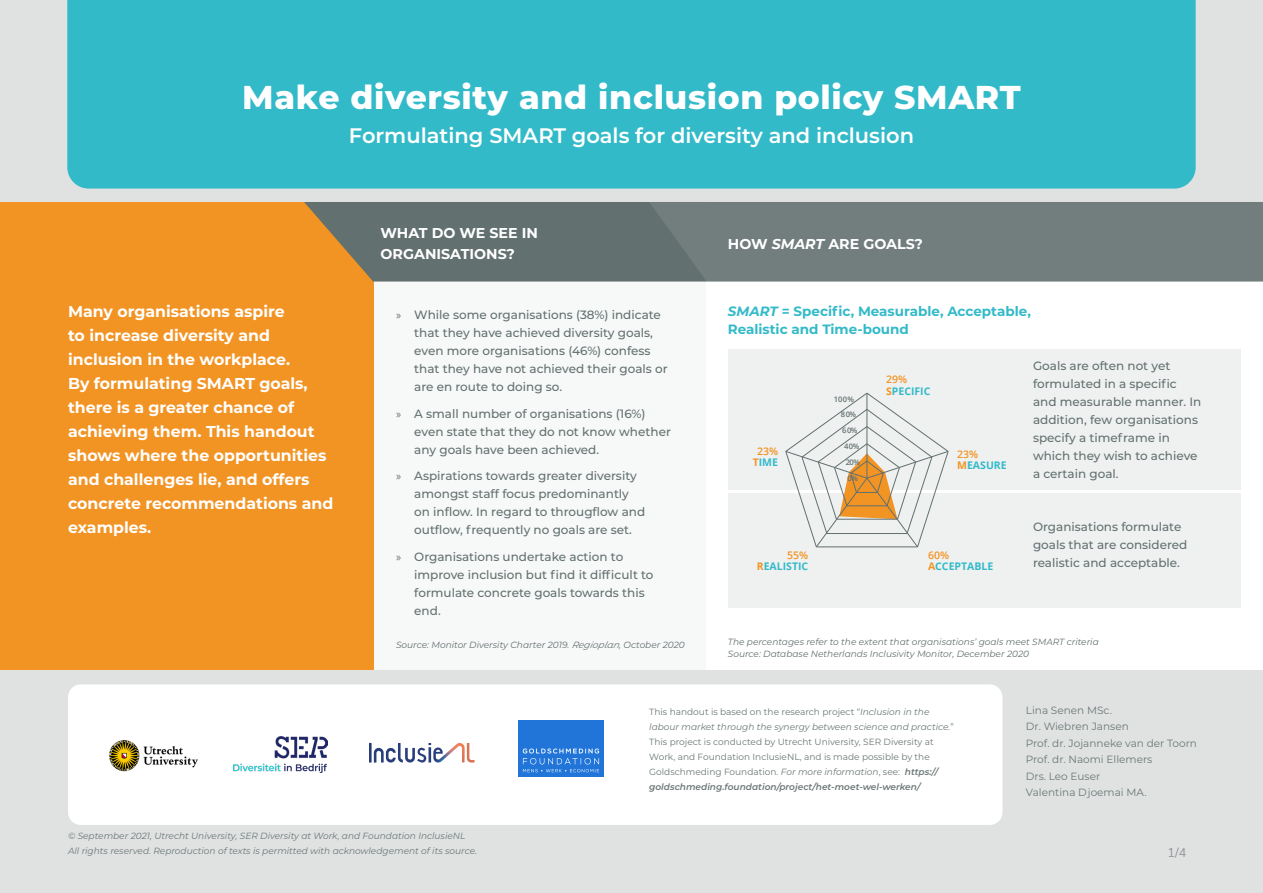
<style>
.page{position:relative;width:1263px;height:893px;background:#e0e2e2}
.page>*{position:absolute;margin:0;border:0;box-sizing:border-box;transform-origin:0 0}
.t1{font:800 33px "Montserrat";letter-spacing:.02em;color:#fff}
.t2{font:600 21px "Montserrat";color:#fff}
.t3{font:700 15.75px/24px "Montserrat";color:#fff}
.t4{font:700 14.25px/21.5px "Montserrat";color:#fff}
.t5{font:700 13.5px/18.5px "Montserrat";color:#33bac9}
.t6{font:12.75px "Nunito";color:#939598}
.t7{font:500 12px/18px "Montserrat";color:#62706f}
.t8{font:10.5px/16.5px "Montserrat";color:#6a7776}
.t9{font:700 10.5px/11.4px "Open Sans";color:#33bac9}
.t10{font:600 10.5px/11.7px "Open Sans";color:#f29424;text-align:center}
.t11{font:9px/15px "Montserrat";color:#6a7776}
.t12{font:italic 9px/12px "Montserrat";color:#62706f}
.t13{font:italic 9px/15px "Montserrat";color:#6a7776}
.t14{font:600 7.8px "Open Sans";color:#62706f}
.t15{font:600 7.65px "Open Sans";letter-spacing:.055em;color:#62706f}
.s1{font-style:italic}
.s2{font-family:"Myriad Pro";font-weight:400}
.s3{font-weight:600;color:#f29424}
.s4{color:#f29424}
.s5{font-weight:700}
.s6{font-weight:700;color:#33bac9}
.s7{font-family:"Montserrat Alternates"}
.s8{font-weight:600;font-style:italic}
</style>
<div class="page">
<div style="left:373px;top:202px;width:334px;height:467px;background:#f7f8f8"></div>
<div style="left:707px;top:202px;width:556px;height:467px;background:#fff"></div>
<div style="left:0;top:202px;width:373px;height:467px;background:#f29424"></div>
<svg style="left:304px;top:202px;width:345px;height:80px;background:#717467"></svg>
<div style="left:649px;top:202px;width:614px;height:80px;background:#727e7d"></div>
<div style="left:67px;top:0;width:1129px;height:189px;background:#33bac9"></div>
<div style="left:68px;top:684px;width:934px;height:141px;background:#fff;border-radius:13px"></div>
<div style="left:728px;top:350px;width:513px;height:140px;background:#eff1f1"></div>
<div style="left:728px;top:493px;width:513px;height:114px;background:#eff1f1"></div>
<svg style="left:785px;top:393px;width:164px;height:154px"></svg>
<img style="left:109px;top:740px;width:125px;height:32px">
<img style="left:519px;top:720px;width:85px;height:56px">
<svg style="left:369px;top:743px;width:105px;height:20px"></svg>
<img style="left:234px;top:737px;width:94px;height:35px">
<h1 class="t1" style="left:242px;top:73px;width:780px">Make diversity and inclusion policy SMART</h1>
<h2 class="t2" style="left:349px;top:121px;width:567px">Formulating SMART goals for diversity and inclusion</h2>
<p class="t4" style="left:381px;top:221px;width:159px">WHAT DO WE SEE IN<br>ORGANISATIONS?</p>
<p class="t4" style="left:728px;top:232px;width:197px">HOW <span class="s1">SMART</span> ARE GOALS?</p>
<p class="t3" style="left:68px;top:299px;width:267px">Many organisations aspire<br>to increase diversity and inclusion in the workplace.<br>By formulating SMART goals, there is a greater chance of achieving them. This handout shows where the opportunities and challenges lie, and offers concrete recommendations and examples.</p>
<p class="t5" style="left:728px;top:301px;width:304px"><span class="s1">SMART</span> = Specific, Measurable, Acceptable,<br>Realistic and Time-bound</p>
<p class="t7" style="left:414px;top:305px;width:255px;text-indent:-18px"><span class="s2">»</span> While some organisations (38%) indicate that they have achieved diversity goals, even more organisations (46%) confess that they have not achieved their goals or are en route to doing so.</p>
<p class="t7" style="left:414px;top:404px;width:258px;text-indent:-18px"><span class="s2">»</span> A small number of organisations (16%) even state that they do not know whether any goals have been achieved.</p>
<p class="t7" style="left:414px;top:466px;width:232px;text-indent:-18px"><span class="s2">»</span> Aspirations towards greater diversity amongst staff focus predominantly on inflow. In regard to througflow and outflow, frequently no goals are set.</p>
<p class="t7" style="left:414px;top:547px;width:241px;text-indent:-18px"><span class="s2">»</span> Organisations undertake action to improve inclusion but find it difficult to formulate concrete goals towards this end.</p>
<p class="t7" style="left:1033px;top:356px;width:170px">Goals are often not yet formulated in a specific and measurable manner. In addition, few organisations specify a timeframe in which they wish to achieve a certain goal.</p>
<p class="t9" style="left:886px;top:373px;width:46px"><span class="s3">29%<br></span><span class="s4">S</span>PECIFIC</p>
<p class="t15" style="left:834px;top:394px;width:22px">100%</p>
<p class="t15" style="left:841px;top:409px;width:17px">80%</p>
<p class="t15" style="left:842px;top:425px;width:17px">60%</p>
<p class="t15" style="left:844px;top:441px;width:17px">40%</p>
<p class="t10" style="left:753px;top:445px;width:27px">23%<br><span class="s5">T</span><span class="s6">IME</span></p>
<p class="t9" style="left:957px;top:448px;width:51px"><span class="s3">23%<br></span><span class="s4">M</span>EASURE</p>
<p class="t14" style="left:846px;top:457px;width:16px">20%</p>
<p class="t15" style="left:847px;top:473px;width:12px">0%</p>
<p class="t7" style="left:1033px;top:517px;width:156px">Organisations formulate goals that are considered realistic and acceptable.</p>
<p class="t9" style="left:928px;top:549px;width:67px"><span class="s3">60%<br></span><span class="s4">A</span>CCEPTABLE</p>
<p class="t9" style="left:757px;top:549px;width:53px;text-align:right"><span class="s3">55%<br></span><span class="s4">R</span>EALISTIC</p>
<p class="t12" style="left:396px;top:639px;width:290px">Source: Monitor Diversity Charter <span class="s7">2019. Regioplan,</span> October 2020</p>
<p class="t12" style="left:728px;top:636px;width:372px">The percentages refer to the extent that organisations’ goals meet SMART criteria<br>Source: Database Netherlands Inclusivity Monitor, December 2020</p>
<p class="t13" style="left:68px;top:828px;width:410px">© September 2021, Utrecht University, SER Diversity at Work, and Foundation InclusieNL<br>All rights reserved. Reproduction of texts is permitted with acknowledgement of its source.</p>
<p class="t11" style="left:649px;top:704px;width:306px">This handout is based on the research project “<span class="s1">Inclusion in the labour market through the synergy between science and practice.</span>” This project is conducted by Utrecht University, SER Diversity at Work, and Foundation InclusieNL, and is made possible by the Goldschmeding Foundation. <span class="s1">For more information</span>, see: <span class="s8">https:// goldschmeding.foundation/project/het-moet-wel-werken/</span></p>
<p class="t8" style="left:1026px;top:701px;width:173px">Lina Senen MSc.<br>Dr. Wiebren Jansen<br>Prof. dr. Jojanneke van der Toorn<br>Prof. dr. Naomi Ellemers<br>Drs. Leo Euser<br>Valentina Djoemai MA.</p>
<p class="t6" style="left:1167px;top:843px;width:20px">1/4</p>
</div>
